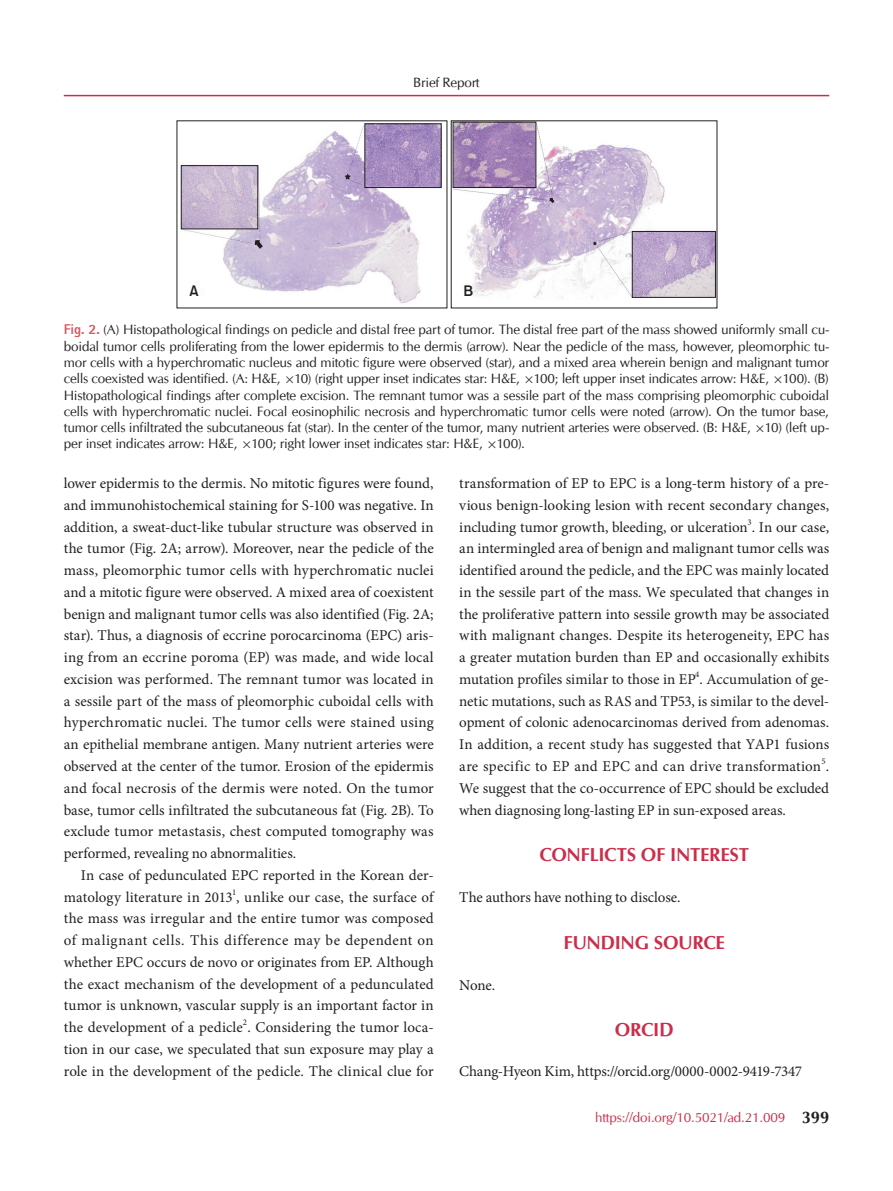
<style>
.page{position:relative;width:893px;height:1191px;background:#fff}
.page>*{position:absolute;margin:0;border:0;box-sizing:border-box;transform-origin:0 0}
.t1{font:700 18.75px "CG Omega";letter-spacing:-.02em;color:#cb2d4a}
.t2{font:15px/21.8px "Minion Pro";color:#231f20;text-align:justify}
.t3{font:15px "Gothic 725 BT Bold A";color:#231f20}
.t4{font:13.5px/16.4px "CG Omega";letter-spacing:-.015em;color:#231f20;text-align:justify}
.t5{font:13.5px "CG Omega";letter-spacing:-.01em;color:#cb2d4a}
.t6{font:8.7px "Minion Pro";color:#231f20}
.s1{font-family:"Rotis Sans Serif Std";font-weight:800;font-size:14.25px;color:#d45c61}
.s2{font-weight:700;font-size:16.5px;color:#231f20}
</style>
<div class="page">
<hr style="left:64px;top:95px;width:765px;height:1px;background:#cb2d4a">
<svg style="left:181px;top:122px;width:535px;height:176px"></svg>
<p class="t4" style="left:413px;top:74px;width:68px">Brief Report</p>
<p class="t3" style="left:189px;top:282px;width:11px">A</p>
<p class="t3" style="left:463px;top:282px;width:11px">B</p>
<p class="t4" style="left:64px;top:321px;width:767px"><span class="s1">Fig. 2.</span> (A) Histopathological findings on pedicle and distal free part of tumor. The distal free part of the mass showed uniformly small cu&shy;boidal tumor cells proliferating from the lower epidermis to the dermis (arrow). Near the pedicle of the mass, however, pleomorphic tu&shy;mor cells with a hyperchromatic nucleus and mitotic figure were observed (star), and a mixed area wherein benign and malignant tumor cells coexisted was identified. (A: H&amp;E, ×10) (right upper inset indicates star: H&amp;E, ×100; left upper inset indicates arrow: H&amp;E, ×100). (B)<br>Histopathological findings after complete excision. The remnant tumor was a sessile part of the mass comprising pleomorphic cuboidal cells with hyperchromatic nuclei. Focal eosinophilic necrosis and hyperchromatic tumor cells were noted (arrow). On the tumor base, tumor cells infiltrated the subcutaneous fat (star). In the center of the tumor, many nutrient arteries were observed. (B: H&amp;E, ×10) (left up&shy;per inset indicates arrow: H&amp;E, ×100; right lower inset indicates star: H&amp;E, ×100).</p>
<p class="t2" style="left:64px;top:472px;width:372px">lower epidermis to the dermis. No mitotic figures were found, and immunohistochemical staining for S-100 was negative. In addition, a sweat-duct-like tubular structure was observed in the tumor (Fig. 2A; arrow). Moreover, near the pedicle of the mass, pleomorphic tumor cells with hyperchromatic nuclei and a mitotic figure were observed. A mixed area of coexistent benign and malignant tumor cells was also identified (Fig. 2A; star). Thus, a diagnosis of eccrine porocarcinoma (EPC) aris&shy;ing from an eccrine poroma (EP) was made, and wide local excision was performed. The remnant tumor was located in a sessile part of the mass of pleomorphic cuboidal cells with hyperchromatic nuclei. The tumor cells were stained using an epithelial membrane antigen. Many nutrient arteries were observed at the center of the tumor. Erosion of the epidermis and focal necrosis of the dermis were noted. On the tumor base, tumor cells infiltrated the subcutaneous fat (Fig. 2B). To exclude tumor metastasis, chest computed tomography was performed, revealing no abnormalities.</p>
<p class="t2" style="left:64px;top:864px;width:371px;text-align:right">In case of pedunculated EPC reported in the Korean der&shy;matology literature in 2013 , unlike our case, the surface of</p>
<p class="t6" style="left:232px;top:886px;width:6px">1</p>
<p class="t2" style="left:64px;top:907px;width:372px">the mass was irregular and the entire tumor was composed of malignant cells. This difference may be dependent on whether EPC occurs de novo or originates from EP. Although the exact mechanism of the development of a pedunculated tumor is unknown, vascular supply is an important factor in the development of a pedicle . Considering the tumor loca-</p>
<p class="t6" style="left:243px;top:1016px;width:6px">2</p>
<p class="t2" style="left:64px;top:1038px;width:371px">tion in our case, we speculated that sun exposure may play a role in the development of the pedicle. The clinical clue for</p>
<p class="t2" style="left:459px;top:472px;width:371px">transformation of EP to EPC is a long-term history of a pre&shy;vious benign-looking lesion with recent secondary changes, including tumor growth, bleeding, or ulceration . In our case,</p>
<p class="t6" style="left:748px;top:516px;width:6px">3</p>
<p class="t2" style="left:459px;top:538px;width:372px">an intermingled area of benign and malignant tumor cells was identified around the pedicle, and the EPC was mainly located in the sessile part of the mass. We speculated that changes in the proliferative pattern into sessile growth may be associated with malignant changes. Despite its heterogeneity, EPC has a greater mutation burden than EP and occasionally exhibits mutation profiles similar to those in EP . Accumulation of ge-</p>
<p class="t6" style="left:695px;top:668px;width:6px">4</p>
<p class="t2" style="left:459px;top:690px;width:372px">netic mutations, such as RAS and TP53, is similar to the devel&shy;opment of colonic adenocarcinomas derived from adenomas.<br>In addition, a recent study has suggested that YAP1 fusions are specific to EP and EPC and can drive transformation .</p>
<p class="t6" style="left:821px;top:755px;width:6px">5</p>
<p class="t2" style="left:459px;top:777px;width:371px">We suggest that the co-occurrence of EPC should be excluded when diagnosing long-lasting EP in sun-exposed areas.</p>
<p class="t1" style="left:539px;top:843px;width:211px">CONFLICTS OF INTEREST</p>
<p class="t2" style="left:459px;top:886px;width:223px">The authors have nothing to disclose.</p>
<p class="t1" style="left:564px;top:930px;width:163px">FUNDING SOURCE</p>
<p class="t2" style="left:459px;top:974px;width:37px">None.</p>
<p class="t1" style="left:615px;top:1017px;width:60px">ORCID</p>
<p class="t2" style="left:459px;top:1060px;width:344px">Chang-Hyeon Kim, https://orcid.org/0000-0002-9419-7347</p>
<p class="t5" style="left:595px;top:1109px;width:236px">https://doi.org/10.5021/ad.21.009 <span class="s2">399</span></p>
</div>
